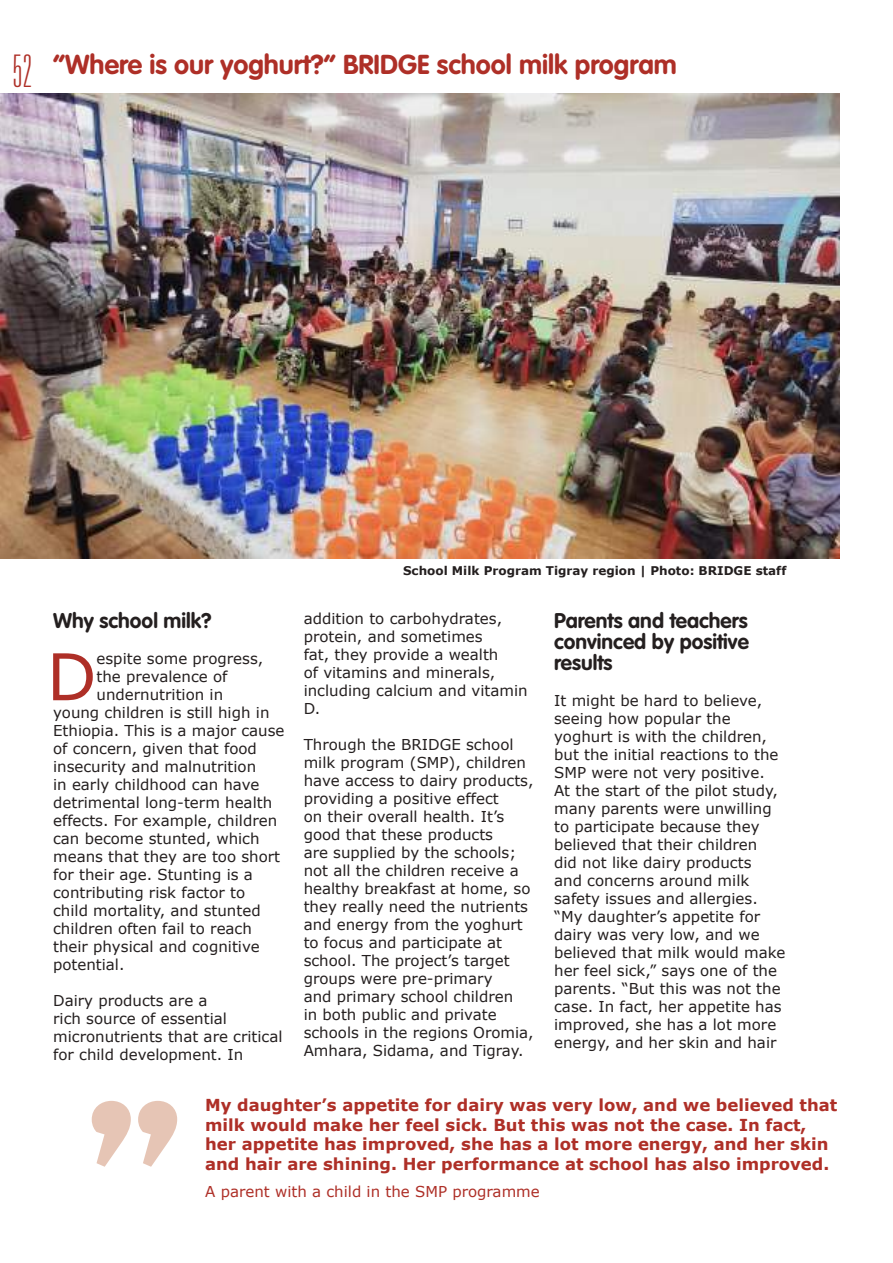
<style>
.page{position:relative;width:893px;height:1263px;background:#fff}
.page>*{position:absolute;margin:0;border:0;box-sizing:border-box;transform-origin:0 0}
.t1{font:64.5px "Verdana";color:#ae2f27}
.t2{font:100 ultra-condensed 45px "Univers LT Std";color:#ae2f27}
.t3{font:700 27px "VAG Rounded Std";color:#ae2f27}
.t4{font:700 21px/21px "VAG Rounded Std";color:#241f1f;text-align:justify}
.t5{font:700 16.5px/19.8px "Verdana";color:#ae2f27}
.t6{font:15px/18px "Verdana";color:#241f1f}
.t7{font:15px "Verdana";color:#ae2f27}
.t8{font:700 12px "Verdana";color:#241f1f}
</style>
<div class="page">
<svg style="left:92px;top:1101px;width:85px;height:66px"></svg>
<img style="left:0;top:93px;width:840px;height:465px">
<h2 class="t2" style="left:12px;top:48px;width:22px">52</h2>
<h3 class="t3" style="left:53px;top:49px;width:625px">“Where is our yoghurt?” BRIDGE school milk program</h3>
<h3 class="t4" style="left:53px;top:611px;width:160px">Why school milk?</h3>
<h1 class="t1" style="left:47px;top:636px;width:51px">D</h1>
<p class="t6" style="left:97px;top:650px;width:168px">espite some progress,</p>
<p class="t6" style="left:97px;top:668px;width:132px">the prevalence of</p>
<p class="t6" style="left:97px;top:686px;width:128px">undernutrition in</p>
<p class="t6" style="left:53px;top:704px;width:218px">young children is still high in</p>
<p class="t6" style="left:53px;top:722px;width:233px">Ethiopia. This is a major cause</p>
<p class="t6" style="left:53px;top:740px;width:205px">of concern, given that food</p>
<p class="t6" style="left:53px;top:758px;width:205px">insecurity and malnutrition</p>
<p class="t6" style="left:53px;top:776px;width:208px">in early childhood can have</p>
<p class="t6" style="left:53px;top:794px;width:221px">detrimental long-term health</p>
<p class="t6" style="left:53px;top:812px;width:226px">effects. For example, children</p>
<p class="t6" style="left:53px;top:830px;width:208px">can become stunted, which</p>
<p class="t6" style="left:53px;top:848px;width:229px">means that they are too short</p>
<p class="t6" style="left:53px;top:866px;width:201px">for their age. Stunting is a</p>
<p class="t6" style="left:53px;top:884px;width:194px">contributing risk factor to</p>
<p class="t6" style="left:53px;top:902px;width:209px">child mortality, and stunted</p>
<p class="t6" style="left:53px;top:920px;width:200px">children often fail to reach</p>
<p class="t6" style="left:53px;top:938px;width:208px">their physical and cognitive</p>
<p class="t6" style="left:53px;top:956px;width:73px">potential.</p>
<p class="t6" style="left:53px;top:992px;width:231px">Dairy products are a<br>rich source of essential micronutrients that are critical for child development. In</p>
<p class="t8" style="left:403px;top:563px;width:385px">School Milk Program Tigray region | Photo: BRIDGE staff</p>
<p class="t6" style="left:304px;top:609px;width:226px">addition to carbohydrates, protein, and sometimes<br>fat, they provide a wealth<br>of vitamins and minerals, including calcium and vitamin<br>D.</p>
<p class="t6" style="left:304px;top:735px;width:232px">Through the BRIDGE school milk program (SMP), children have access to dairy products, providing a positive effect<br>on their overall health. It’s good that these products<br>are supplied by the schools; not all the children receive a healthy breakfast at home, so they really need the nutrients and energy from the yoghurt to focus and participate at school. The project’s target groups were pre-primary<br>and primary school children<br>in both public and private schools in the regions Oromia,<br>Amhara, Sidama, and Tigray.</p>
<h3 class="t4" style="left:554px;top:611px;width:196px">Parents and teachers convinced by positive results</h3>
<p class="t6" style="left:554px;top:692px;width:233px">It might be hard to believe, seeing how popular the yoghurt is with the children, but the initial reactions to the<br>SMP were not very positive.<br>At the start of the pilot study, many parents were unwilling to participate because they believed that their children<br>did not like dairy products<br>and concerns around milk safety issues and allergies. “My daughter’s appetite for dairy was very low, and we believed that milk would make her feel sick,” says one of the parents. “But this was not the case. In fact, her appetite has improved, she has a lot more energy, and her skin and hair</p>
<p class="t5" style="left:205px;top:1095px;width:634px">My daughter’s appetite for dairy was very low, and we believed that milk would make her feel sick. But this was not the case. In fact, her appetite has improved, she has a lot more energy, and her skin and hair are shining. Her performance at school has also improved.</p>
<p class="t7" style="left:205px;top:1182px;width:336px">A parent with a child in the SMP programme</p>
</div>
